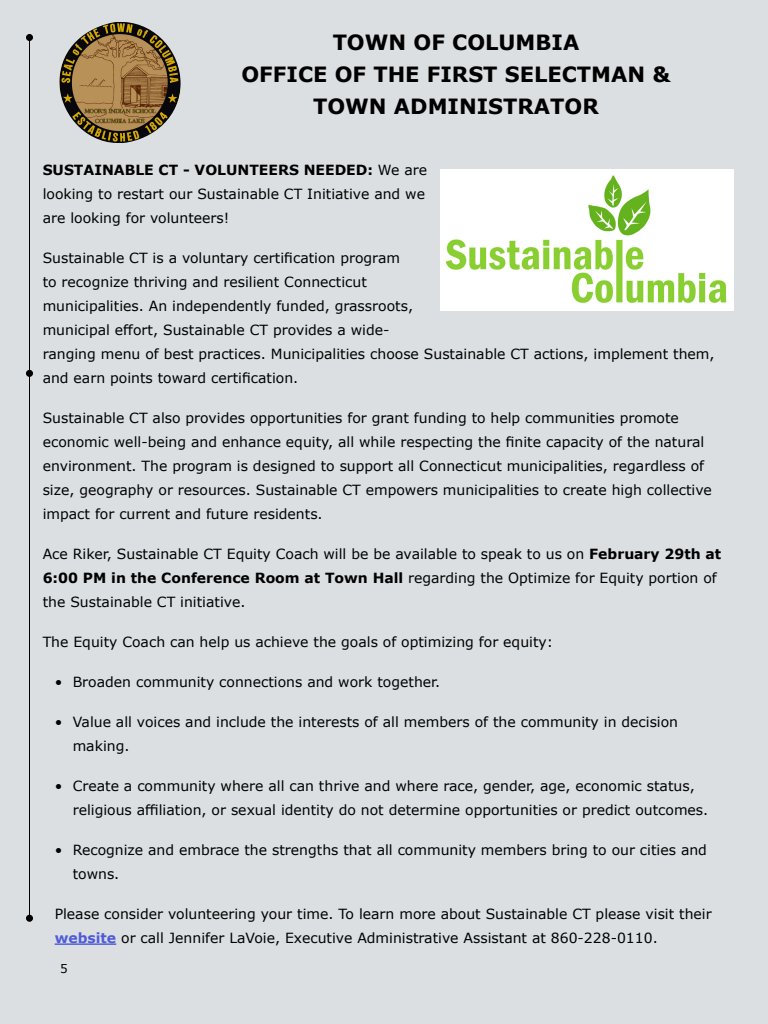
<style>
.page{position:relative;width:768px;height:1024px;background:#dbdfe2}
.page>*{position:absolute;margin:0;border:0;box-sizing:border-box;transform-origin:0 0}
.t1{font:700 21px/32px "Verdana";color:#000;text-align:center}
.Body_Text{font:14px/24px "Verdana";color:#000}
.t2{font:12px "Verdana";color:#000}
.s1{font-weight:700}
.s2{font-weight:700;color:#4f5cd6}
</style>
<div class="page">
<hr style="left:29px;top:38px;width:1px;height:880px;background:#000">
<svg style="left:26px;top:34px;width:6px;height:6px"></svg>
<div style="left:26px;top:34px;width:7px;height:7px;border:1px solid #000;border-radius:50%"></div>
<div style="left:26px;top:370px;width:7px;height:7px;border:1px solid #000;border-radius:50%"></div>
<svg style="left:26px;top:915px;width:6px;height:6px"></svg>
<div style="left:26px;top:915px;width:7px;height:7px;border:1px solid #000;border-radius:50%"></div>
<img style="left:59px;top:22px;width:122px;height:121px">
<hr style="left:55px;top:943px;width:61px;height:2px;background:#4f5cd6">
<img style="left:440px;top:169px;width:294px;height:142px">
<p class="t1" style="left:333px;top:26px;width:248px">TOWN OF COLUMBIA</p>
<p class="t1" style="left:241px;top:58px;width:431px">OFFICE OF THE FIRST SELECTMAN &amp;<br>TOWN ADMINISTRATOR</p>
<p class="Body_Text" style="left:43px;top:158px;width:386px"><span class="s1">SUSTAINABLE CT - VOLUNTEERS NEEDED:</span> We are looking to restart our Sustainable CT Initiative and we are looking for volunteers!</p>
<p class="Body_Text" style="left:43px;top:246px;width:673px">Sustainable CT is a voluntary certification program<br>to recognize thriving and resilient Connecticut<br>municipalities. An independently funded, grassroots,<br>municipal effort, Sustainable CT provides a wide-<br>ranging menu of best practices. Municipalities choose Sustainable CT actions, implement them, and earn points toward certification.</p>
<p class="Body_Text" style="left:43px;top:406px;width:671px">Sustainable CT also provides opportunities for grant funding to help communities promote economic well-being and enhance equity, all while respecting the finite capacity of the natural environment. The program is designed to support all Connecticut municipalities, regardless of size, geography or resources. Sustainable CT empowers municipalities to create high collective impact for current and future residents.</p>
<p class="Body_Text" style="left:43px;top:542px;width:680px">Ace Riker, Sustainable CT Equity Coach will be be available to speak to us on <span class="s1">February 29th at<br>6:00 PM in the Conference Room at Town Hall</span> regarding the Optimize for Equity portion of the Sustainable CT initiative.</p>
<p class="Body_Text" style="left:43px;top:630px;width:512px">The Equity Coach can help us achieve the goals of optimizing for equity:</p>
<p class="Body_Text" style="left:55px;top:670px;width:387px">• Broaden community connections and work together.</p>
<p class="Body_Text" style="left:73px;top:710px;width:607px;text-indent:-18px">• Value all voices and include the interests of all members of the community in decision making.</p>
<p class="Body_Text" style="left:73px;top:774px;width:637px;text-indent:-18px">• Create a community where all can thrive and where race, gender, age, economic status, religious affiliation, or sexual identity do not determine opportunities or predict outcomes.</p>
<p class="Body_Text" style="left:73px;top:838px;width:636px;text-indent:-18px">• Recognize and embrace the strengths that all community members bring to our cities and towns.</p>
<p class="Body_Text" style="left:55px;top:902px;width:659px">Please consider volunteering your time. To learn more about Sustainable CT please visit their <span class="s2">website</span> or call Jennifer LaVoie, Executive Administrative Assistant at 860-228-0110.</p>
<p class="t2" style="left:60px;top:961px;width:9px">5</p>
</div>
